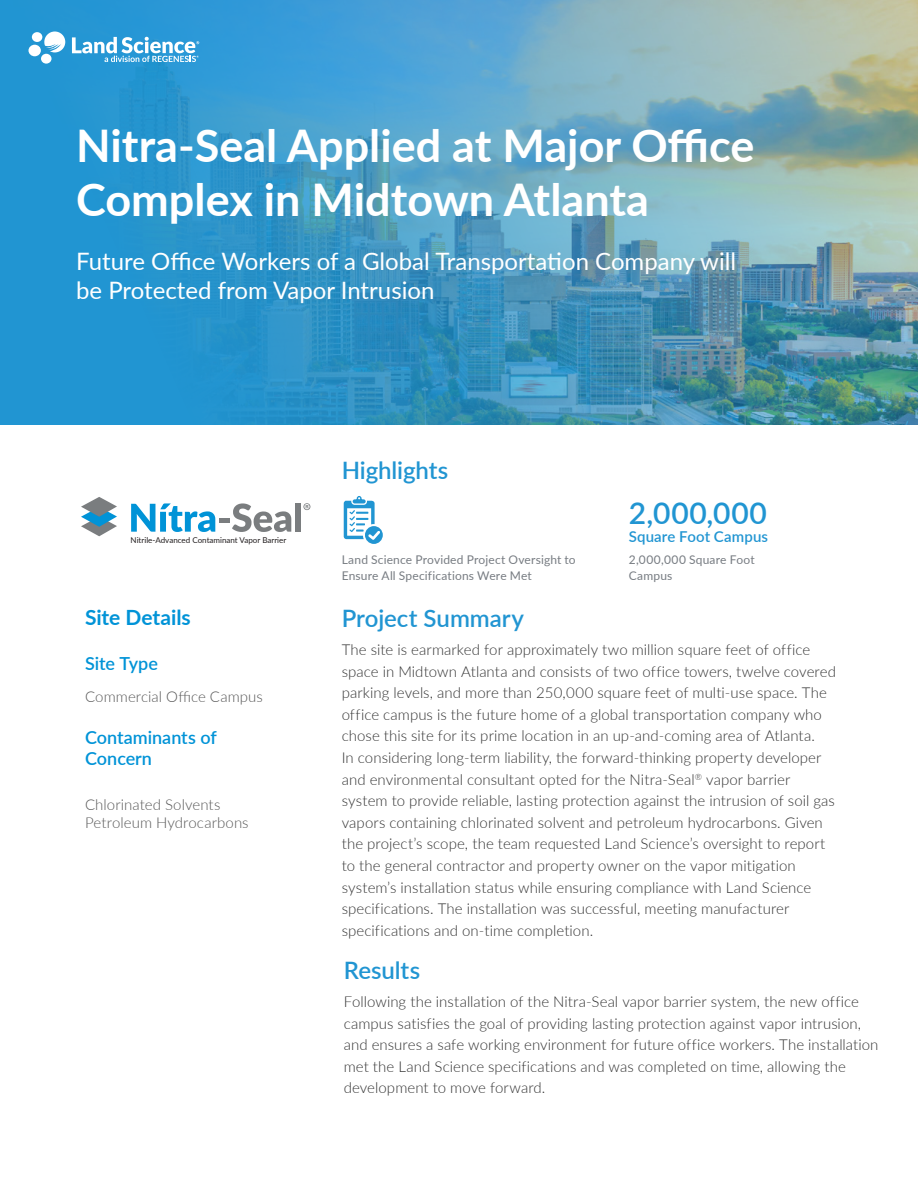
<style>
.page{position:relative;width:918px;height:1188px;background:#fff}
.page>*{position:absolute;margin:0;border:0;box-sizing:border-box;transform-origin:0 0}
.t1{font:700 45px/54px "Lato";color:#fff}
.t2{font:600 30px "Lato";letter-spacing:.025em;color:#2195d2}
.t3{font:24px/28.8px "Lato";color:#fff}
.t4{font:600 24px "Lato";letter-spacing:-.005em;color:#2195d2}
.t5{font:700 21px "Lato";letter-spacing:-.005em;color:#0093d7}
.t6{font:600 18px/21px "Lato";color:#0093d7}
.t7{font:300 15px/21.6px "Lato";letter-spacing:.005em;color:#333}
.t8{font:300 15px/18px "Lato";letter-spacing:.005em;color:#585858}
.t9{font:600 15px "Lato";letter-spacing:.01em;color:#2195d2}
.t10{font:12px/16.5px "Lato";letter-spacing:.015em;color:#777c82}
.t11{font:8.1px "Lato";color:#231f20}
</style>
<div class="page">
<img style="left:0;top:0;width:918px;height:425px">
<svg style="left:344px;top:496px;width:39px;height:48px"></svg>
<svg style="left:44px;top:32px;width:21px;height:20px"></svg>
<div style="left:41px;top:54px;width:11px;height:10px;background:#fff;border-radius:50%"></div>
<div style="left:32px;top:32px;width:10px;height:10px;background:#fff;border-radius:50%"></div>
<div style="left:28px;top:45px;width:13px;height:11px;background:#fff;border-radius:50%"></div>
<svg style="left:72px;top:37px;width:127px;height:25px"></svg>
<svg style="left:303px;top:503px;width:7px;height:7px"></svg>
<svg style="left:131px;top:503px;width:84px;height:29px"></svg>
<hr style="left:219px;top:518px;width:10px;height:4px;background:#7a7d7f">
<svg style="left:232px;top:503px;width:59px;height:29px"></svg>
<div style="left:295px;top:503px;width:6px;height:29px;background:#7a7d7f"></div>
<svg style="left:81px;top:497px;width:36px;height:39px"></svg>
<h1 class="t1" style="left:76px;top:117px;width:680px">Nitra-Seal Applied at Major Office<br>Complex in Midtown Atlanta</h1>
<h3 class="t3" style="left:76px;top:246px;width:662px">Future Office Workers of a Global Transportation Company will be Protected from Vapor Intrusion</h3>
<p class="t11" style="left:131px;top:535px;width:157px">Nitrile-Advanced Contaminant Vapor Barrier</p>
<h3 class="t5" style="left:85px;top:602px;width:107px">Site Details</h3>
<p class="t6" style="left:85px;top:652px;width:74px">Site Type</p>
<p class="t8" style="left:85px;top:687px;width:179px">Commercial Office Campus</p>
<p class="t6" style="left:85px;top:726px;width:133px">Contaminants of<br>Concern</p>
<p class="t8" style="left:85px;top:795px;width:165px">Chlorinated Solvents<br>Petroleum Hydrocarbons</p>
<h3 class="t4" style="left:342px;top:453px;width:108px">Highlights</h3>
<h2 class="t2" style="left:629px;top:492px;width:140px">2,000,000</h2>
<p class="t9" style="left:629px;top:526px;width:141px">Square Foot Campus</p>
<p class="t10" style="left:342px;top:551px;width:236px">Land Science Provided Project Oversight to<br>Ensure All Specifications Were Met</p>
<p class="t10" style="left:629px;top:551px;width:127px">2,000,000 Square Foot<br>Campus</p>
<h3 class="t4" style="left:342px;top:601px;width:184px">Project Summary</h3>
<p class="t7" style="left:342px;top:638px;width:496px">The site is earmarked for approximately two million square feet of office space in Midtown Atlanta and consists of two office towers, twelve covered parking levels, and more than 250,000 square feet of multi-use space. The office campus is the future home of a global transportation company who chose this site for its prime location in an up-and-coming area of Atlanta.<br>In considering long-term liability, the forward-thinking property developer and environmental consultant opted for the Nitra-Seal<sup>®</sup> vapor barrier system to provide reliable, lasting protection against the intrusion of soil gas vapors containing chlorinated solvent and petroleum hydrocarbons. Given the project’s scope, the team requested Land Science’s oversight to report to the general contractor and property owner on the vapor mitigation system’s installation status while ensuring compliance with Land Science specifications. The installation was successful, meeting manufacturer specifications and on-time completion.</p>
<h3 class="t4" style="left:344px;top:953px;width:78px">Results</h3>
<p class="t7" style="left:344px;top:990px;width:536px">Following the installation of the Nitra-Seal vapor barrier system, the new office campus satisfies the goal of providing lasting protection against vapor intrusion, and ensures a safe working environment for future office workers. The installation met the Land Science specifications and was completed on time, allowing the development to move forward.</p>
</div>
